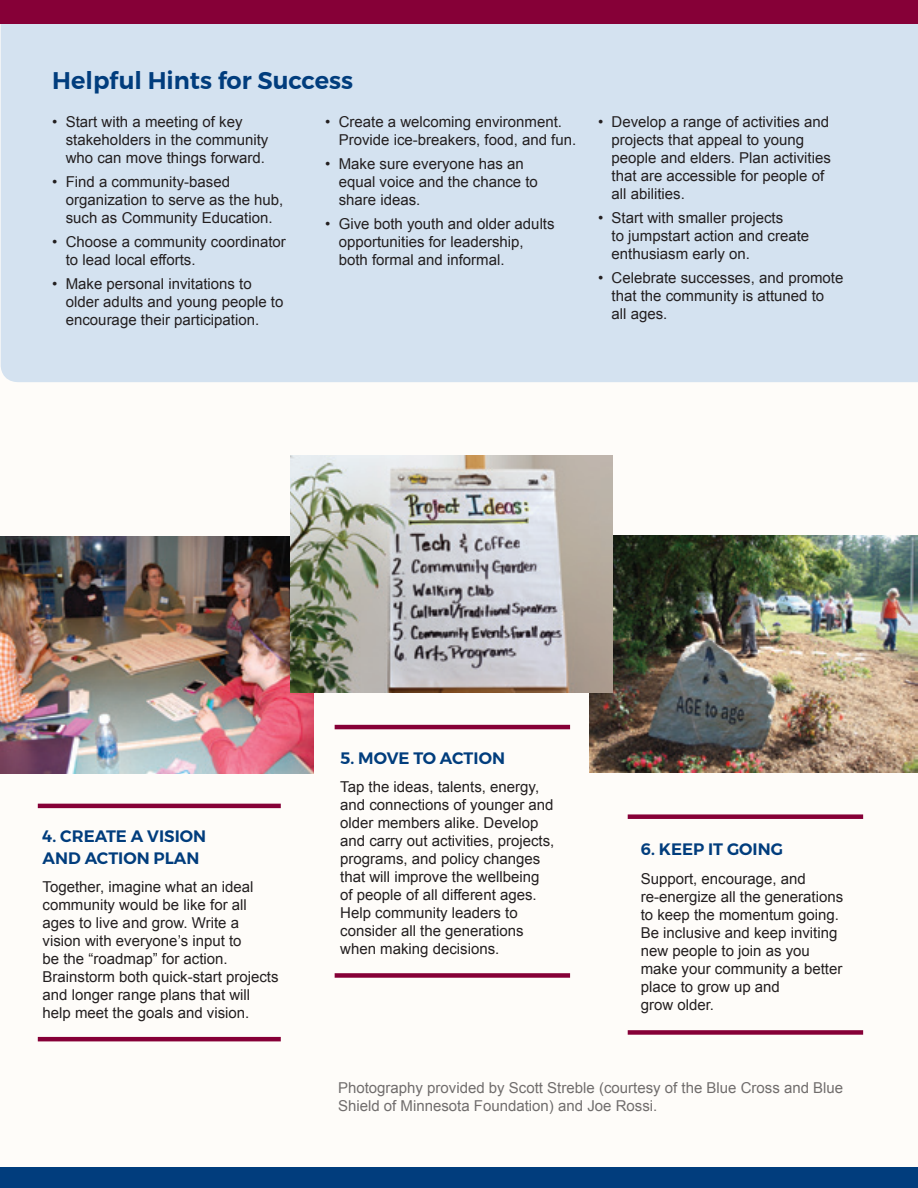
<style>
.page{position:relative;width:918px;height:1188px;background:#fefcf9}
.page>*{position:absolute;margin:0;border:0;box-sizing:border-box;transform-origin:0 0}
.t1{font:600 24px "Montserrat";color:#013d7d}
.t2{font:600 16.5px/21.6px "Montserrat";color:#013d7d}
.t3{font:15px/18px "Arial";color:#231f20}
</style>
<div class="page">
<div style="left:1px;top:24px;width:917px;height:358px;background:#d4e2f0"></div>
<div style="left:0;top:0;width:918px;height:24px;background:#860037"></div>
<div style="left:0;top:1167px;width:918px;height:21px;background:#013d7d"></div>
<hr style="left:38px;top:804px;width:243px;height:4px;background:#860037">
<hr style="left:38px;top:1037px;width:243px;height:4px;background:#860037">
<hr style="left:335px;top:725px;width:235px;height:4px;background:#860037">
<div style="left:335px;top:973px;width:235px;height:5px;background:#860037"></div>
<div style="left:628px;top:814px;width:235px;height:5px;background:#860037"></div>
<div style="left:628px;top:1030px;width:235px;height:5px;background:#860037"></div>
<img style="left:589px;top:536px;width:329px;height:236px">
<img style="left:1px;top:537px;width:313px;height:236px">
<img style="left:290px;top:456px;width:322px;height:237px">
<p class="t1" style="left:52px;top:61px;width:302px">Helpful Hints for Success</p>
<p class="t3" style="left:66px;top:113px;width:204px;text-indent:-14px">• Start with a meeting of key stakeholders in the community who can move things forward.</p>
<p class="t3" style="left:66px;top:173px;width:219px;text-indent:-14px">• Find a community-based organization to serve as the hub, such as Community Education.</p>
<p class="t3" style="left:66px;top:233px;width:222px;text-indent:-14px">• Choose a community coordinator to lead local efforts.</p>
<p class="t3" style="left:66px;top:275px;width:219px;text-indent:-14px">• Make personal invitations to older adults and young people to encourage their participation.</p>
<p class="t3" style="left:339px;top:113px;width:239px;text-indent:-14px">• Create a welcoming environment.<br>Provide ice-breakers, food, and fun.</p>
<p class="t3" style="left:339px;top:155px;width:201px;text-indent:-14px">• Make sure everyone has an equal voice and the chance to share ideas.</p>
<p class="t3" style="left:339px;top:215px;width:217px;text-indent:-14px">• Give both youth and older adults opportunities for leadership, both formal and informal.</p>
<p class="t3" style="left:612px;top:113px;width:221px;text-indent:-14px">• Develop a range of activities and projects that appeal to young people and elders. Plan activities that are accessible for people of all abilities.</p>
<p class="t3" style="left:612px;top:209px;width:199px;text-indent:-14px">• Start with smaller projects<br>to jumpstart action and create enthusiasm early on.</p>
<p class="t3" style="left:612px;top:269px;width:233px;text-indent:-14px">• Celebrate successes, and promote that the community is attuned to<br>all ages.</p>
<p class="t2" style="left:43px;top:825px;width:165px">4. CREATE A VISION<br>AND ACTION PLAN</p>
<p class="t3" style="left:43px;top:878px;width:237px">Together, imagine what an ideal community would be like for all ages to live and grow. Write a vision with everyone’s input to<br>be the “roadmap” for action.<br>Brainstorm both quick-start projects and longer range plans that will help meet the goals and vision.</p>
<p class="t2" style="left:340px;top:747px;width:166px">5. MOVE TO ACTION</p>
<p class="t3" style="left:340px;top:778px;width:216px">Tap the ideas, talents, energy, and connections of younger and older members alike. Develop and carry out activities, projects, programs, and policy changes that will improve the wellbeing of people of all different ages.<br>Help community leaders to consider all the generations when making decisions.</p>
<p class="t2" style="left:641px;top:838px;width:144px">6. KEEP IT GOING</p>
<p class="t3" style="left:641px;top:870px;width:204px">Support, encourage, and re-energize all the generations to keep the momentum going.<br>Be inclusive and keep inviting new people to join as you make your community a better place to grow up and<br>grow older.</p>
<p class="t3" style="left:338px;top:1079px;width:507px">Photography provided by Scott Streble (courtesy of the Blue Cross and Blue<br>Shield of Minnesota Foundation) and Joe Rossi.</p>
</div>
